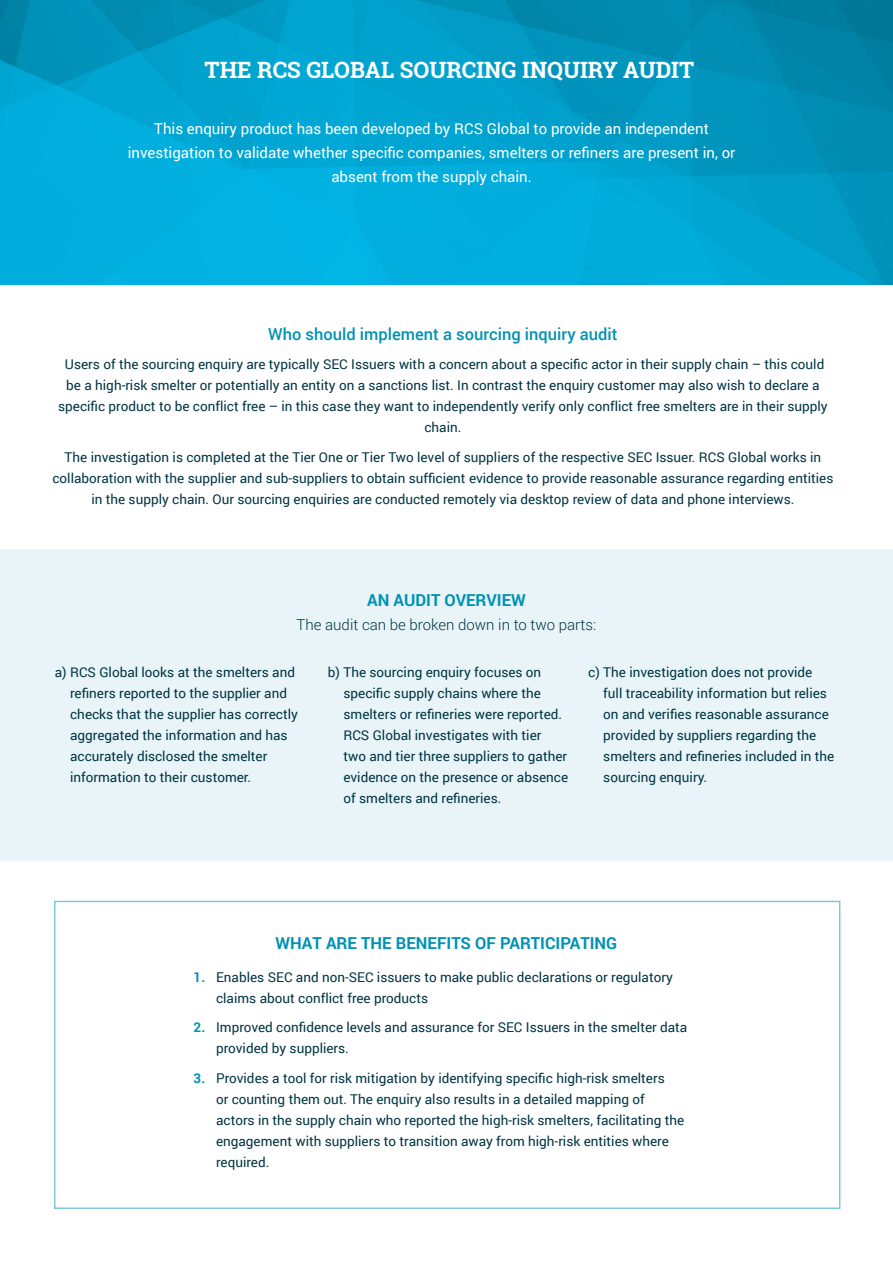
<style>
.page{position:relative;width:893px;height:1263px;background:#fff}
.page>*{position:absolute;margin:0;border:0;box-sizing:border-box;transform-origin:0 0}
.t1{font:700 22.5px "Roboto Slab";color:#fff}
.t2{font:700 16.5px "Roboto";color:#0092b3}
.t3{font:500 16.5px "Roboto";color:#0092b3}
.t4{font:15px/24px "Roboto";color:#fff;text-align:center}
.t5{font:300 15px "Roboto";color:#003542}
.t6{font:13.5px/21px "Roboto";color:#003542}
.s1{font-weight:700;color:#0092b3}
</style>
<div class="page">
<div style="left:0;top:549px;width:893px;height:311px;background:#e8f4f7"></div>
<img style="left:0;top:0;width:893px;height:285px">
<p class="t1" style="left:205px;top:54px;width:491px">THE RCS GLOBAL SOURCING INQUIRY AUDIT</p>
<p class="t4" style="left:128px;top:116px;width:609px">This enquiry product has been developed by RCS Global to provide an independent investigation to validate whether specific companies, smelters or refiners are present in, or absent from the supply chain.</p>
<p class="t3" style="left:268px;top:322px;width:351px">Who should implement a sourcing inquiry audit</p>
<p class="t6" style="left:58px;top:353px;width:771px;text-align:center">Users of the sourcing enquiry are typically SEC Issuers with a concern about a specific actor in their supply chain – this could be a high-risk smelter or potentially an entity on a sanctions list. In contrast the enquiry customer may also wish to declare a specific product to be conflict free – in this case they want to independently verify only conflict free smelters are in their supply chain.</p>
<p class="t6" style="left:52px;top:446px;width:782px;text-align:center">The investigation is completed at the Tier One or Tier Two level of suppliers of the respective SEC Issuer. RCS Global works in collaboration with the supplier and sub-suppliers to obtain sufficient evidence to provide reasonable assurance regarding entities in the supply chain. Our sourcing enquiries are conducted remotely via desktop review of data and phone interviews.</p>
<p class="t2" style="left:367px;top:588px;width:160px">AN AUDIT OVERVIEW</p>
<p class="t5" style="left:297px;top:614px;width:301px">The audit can be broken down in to two parts:</p>
<p class="t6" style="left:70px;top:662px;width:229px;text-indent:-15px">a) RCS Global looks at the smelters and refiners reported to the supplier and checks that the supplier has correctly aggregated the information and has accurately disclosed the smelter information to their customer.</p>
<p class="t6" style="left:343px;top:662px;width:226px;text-indent:-16px">b) The sourcing enquiry focuses on specific supply chains where the smelters or refineries were reported.<br>RCS Global investigates with tier<br>two and tier three suppliers to gather evidence on the presence or absence of smelters and refineries.</p>
<p class="t6" style="left:603px;top:662px;width:232px;text-indent:-15px">c) The investigation does not provide full traceability information but relies on and verifies reasonable assurance provided by suppliers regarding the smelters and refineries included in the sourcing enquiry.</p>
<p class="t2" style="left:276px;top:931px;width:343px">WHAT ARE THE BENEFITS OF PARTICIPATING</p>
<p class="t6" style="left:216px;top:966px;width:458px;text-indent:-22px"><span class="s1">1.</span> Enables SEC and non-SEC issuers to make public declarations or regulatory claims about conflict free products</p>
<p class="t6" style="left:216px;top:1016px;width:473px;text-indent:-22px"><span class="s1">2.</span> Improved confidence levels and assurance for SEC Issuers in the smelter data provided by suppliers.</p>
<p class="t6" style="left:216px;top:1067px;width:470px;text-indent:-22px"><span class="s1">3.</span> Provides a tool for risk mitigation by identifying specific high-risk smelters<br>or counting them out. The enquiry also results in a detailed mapping of actors in the supply chain who reported the high-risk smelters, facilitating the engagement with suppliers to transition away from high-risk entities where required.</p>
</div>
